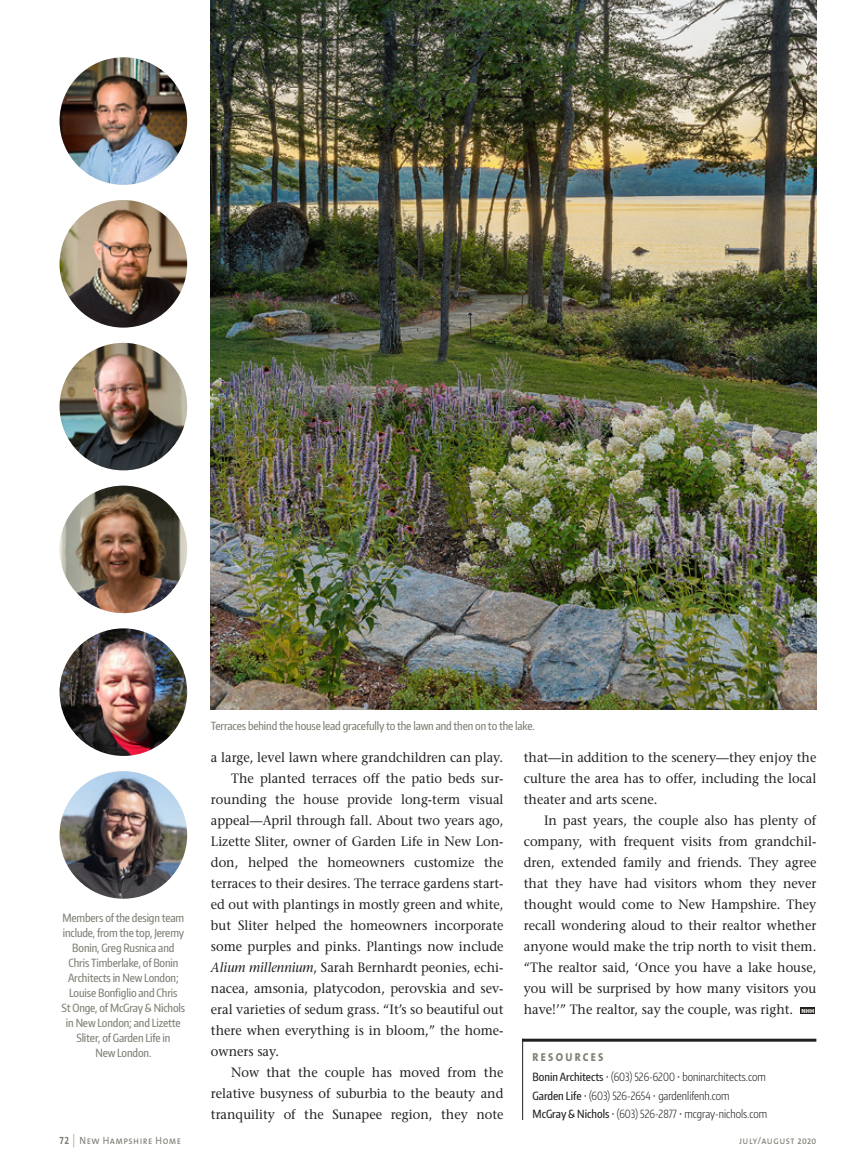
<style>
.page{position:relative;width:860px;height:1174px;background:#fff}
.page>*{position:absolute;margin:0;border:0;box-sizing:border-box;transform-origin:0 0}
.feature_Text__2nd_pa{font:13.5px/21px "Stone Serif";color:#231f20;text-align:justify;scale:.95 1}
.feature_Text__1st_pa{font:13.5px "Stone Serif";color:#231f20;scale:.95 1}
.resources_head{font:11.55px "The Mix Extra Bold Caps";letter-spacing:.215em;color:#818178;scale:.91 1}
.Photo_caption__color{font:500 11.25px/15px "Encode Sans Compressed";letter-spacing:-.01em;color:#818178;text-align:center}
.resource_copy{font:300 11.25px "Encode Sans Compressed";color:#231f20}
.t1{font:10.5px "The Mix Caps";letter-spacing:.05em;color:#818178;scale:.9 1}
.t2{font:900 6px "Myriad Pro";color:#f2f2e9}
.s1{font-style:italic}
.s2{font-weight:500}
.s3{font-family:"The Mix Bold Caps"}
.s4{font-family:"The Mix Extra Light Caps";font-size:13.5px}
.s5{font-family:"The Mix Semi Bold Caps";font-size:8.1px}
</style>
<div class="page">
<img style="left:60px;top:200px;width:127px;height:127px;border-radius:64px">
<div style="left:800px;top:1007px;width:14px;height:7px;background:#231f20"></div>
<hr style="left:522px;top:1038px;width:294px;height:3px;background:#231f20">
<hr style="left:522px;top:1038px;width:1px;height:81px;background:#231f20">
<img style="left:60px;top:57px;width:127px;height:128px;border-radius:64px">
<img style="left:60px;top:485px;width:127px;height:128px;border-radius:64px">
<img style="left:60px;top:343px;width:127px;height:127px;border-radius:64px">
<img style="left:60px;top:628px;width:127px;height:127px;border-radius:64px">
<img style="left:60px;top:771px;width:127px;height:127px;border-radius:64px">
<img style="left:211px;top:0;width:605px;height:709px">
<p class="Photo_caption__color" style="left:62px;top:910px;width:125px">Members of the design team include, from the top, Jeremy<br>Bonin, Greg Rusnica and<br>Chris Timberlake, of Bonin<br>Architects in New London;<br>Louise Bonfiglio and Chris<br>St Onge, of McGray &amp; Nichols in New London; and Lizette<br>Sliter, of Garden Life in<br>New London.</p>
<p class="Photo_caption__color" style="left:211px;top:717px;width:325px">Terraces behind the house lead gracefully to the lawn and then on to the lake.</p>
<p class="feature_Text__1st_pa" style="left:211px;top:749px;width:309px">a large, level lawn where grandchildren can play.</p>
<p class="feature_Text__2nd_pa" style="left:211px;top:767px;width:309px;text-indent:20px">The planted terraces off the patio beds sur&shy;rounding the house provide long-term visual appeal—April through fall. About two years ago, Lizette Sliter, owner of Garden Life in New Lon&shy;don, helped the homeowners customize the terraces to their desires. The terrace gardens start&shy;ed out with plantings in mostly green and white, but Sliter helped the homeowners incorporate some purples and pinks. Plantings now include <span class="s1">Alium millennium</span>, Sarah Bernhardt peonies, echi&shy;nacea, amsonia, platycodon, perovskia and sev&shy;eral varieties of sedum grass. “It’s so beautiful out there when everything is in bloom,” the home&shy;owners say.</p>
<p class="feature_Text__2nd_pa" style="left:211px;top:1061px;width:309px;text-indent:20px">Now that the couple has moved from the relative busyness of suburbia to the beauty and tranquility of the Sunapee region, they note</p>
<p class="feature_Text__2nd_pa" style="left:523px;top:747px;width:309px">that—in addition to the scenery—they enjoy the culture the area has to offer, including the local theater and arts scene.</p>
<p class="feature_Text__2nd_pa" style="left:523px;top:810px;width:309px;text-indent:20px">In past years, the couple also has plenty of company, with frequent visits from grandchil&shy;dren, extended family and friends. They agree that they have had visitors whom they never thought would come to New Hampshire. They recall wondering aloud to their realtor whether anyone would make the trip north to visit them. “The realtor said, ‘Once you have a lake house, you will be surprised by how many visitors you have!’” The realtor, say the couple, was right.</p>
<p class="t2" style="left:801px;top:1006px;width:14px">NHH</p>
<p class="resources_head" style="left:532px;top:1047px;width:79px">RESOURCES</p>
<p class="resource_copy" style="left:532px;top:1069px;width:235px"><span class="s2">Bonin Architects</span> • (603) 526-6200 • boninarchitects.com</p>
<p class="resource_copy" style="left:532px;top:1087px;width:198px"><span class="s2">Garden Life</span> • (603) 526-2654 • gardenlifenh.com</p>
<p class="resource_copy" style="left:532px;top:1106px;width:236px"><span class="s2">McGray &amp; Nichols</span> • (603) 526-2877 • mcgray-nichols.com</p>
<p class="t1" style="left:60px;top:1131px;width:137px"><span class="s3">72</span> <span class="s4">|</span> New Hampshire Home</p>
<p class="t1" style="left:738px;top:1131px;width:87px">july/august <span class="s5">2020</span></p>
</div>
